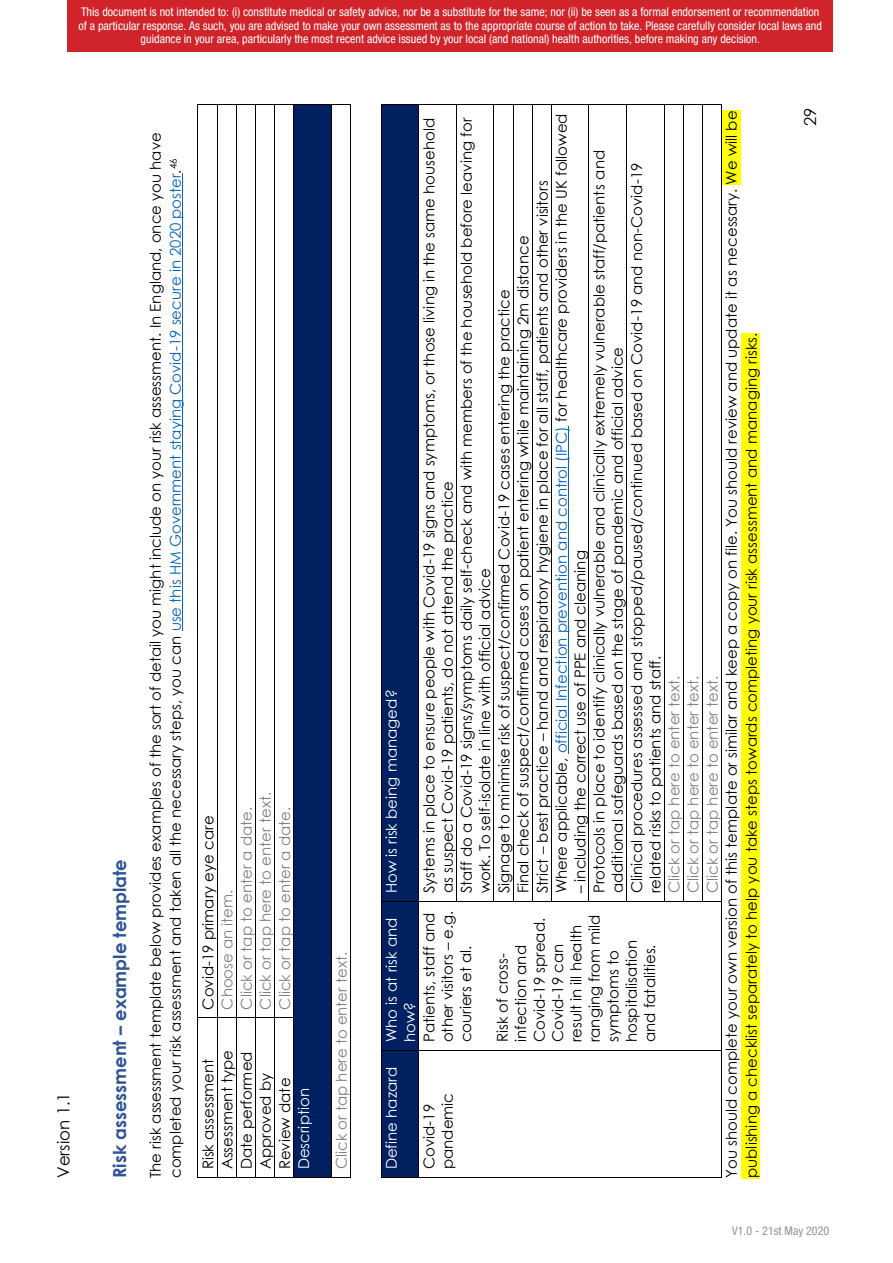
<style>
.page{position:relative;width:893px;height:1263px;background:#fff}
.page>*{position:absolute;margin:0;border:0;box-sizing:border-box;transform-origin:0 0}
.t1{font:700 18px "Century Gothic";color:#2f5496}
.t2{font:16.5px "Century Gothic";color:#000}
.t3{font:15px/18.9px "Century Gothic";color:#000}
.t4{font:15px "Century Gothic";color:#808080}
.t5{font:15px/18.3px "Century Gothic";letter-spacing:.005em;color:#fff}
.t6{font:condensed 12px/13.5px "Helvetica Neue LT Pro";color:#fff;text-align:center}
.t7{font:condensed 12px "Helvetica Neue LT Pro";color:#939598}
.s1{color:#0563c1}
.s2{color:#808080}
</style>
<div class="page">
<hr style="left:182px;top:173px;width:1px;height:458px;background:#0563c1">
<hr style="left:197px;top:1018px;width:1px;height:159px;background:#000">
<hr style="left:197px;top:104px;width:1px;height:913px;background:#000">
<hr style="left:217px;top:1018px;width:1px;height:159px;background:#000">
<hr style="left:217px;top:104px;width:1px;height:913px;background:#000">
<hr style="left:236px;top:1018px;width:1px;height:159px;background:#000">
<hr style="left:236px;top:104px;width:1px;height:913px;background:#000">
<hr style="left:255px;top:1018px;width:1px;height:159px;background:#000">
<hr style="left:255px;top:104px;width:1px;height:913px;background:#000">
<hr style="left:274px;top:1018px;width:1px;height:159px;background:#000">
<hr style="left:274px;top:104px;width:1px;height:913px;background:#000">
<div style="left:294px;top:112px;width:18px;height:1057px;background:#002060"></div>
<div style="left:312px;top:112px;width:19px;height:1057px;background:#002060"></div>
<svg style="left:197px;top:1177px;width:97px;height:1px"></svg>
<hr style="left:293px;top:1018px;width:1px;height:159px;background:#000">
<svg style="left:197px;top:1017px;width:97px;height:1px"></svg>
<hr style="left:293px;top:104px;width:1px;height:913px;background:#000">
<svg style="left:198px;top:104px;width:95px;height:1px"></svg>
<hr style="left:294px;top:1177px;width:37px;height:1px;background:#000">
<hr style="left:294px;top:104px;width:37px;height:1px;background:#000">
<hr style="left:331px;top:104px;width:1px;height:1073px;background:#000">
<svg style="left:331px;top:1177px;width:20px;height:1px"></svg>
<hr style="left:350px;top:104px;width:1px;height:1073px;background:#000">
<svg style="left:332px;top:104px;width:18px;height:1px"></svg>
<div style="left:722px;top:110px;width:18px;height:75px;background:#ff0"></div>
<div style="left:742px;top:333px;width:18px;height:845px;background:#ff0"></div>
<div style="left:382px;top:1051px;width:36px;height:126px;background:#002060"></div>
<div style="left:382px;top:902px;width:36px;height:148px;background:#002060"></div>
<div style="left:382px;top:104px;width:36px;height:797px;background:#002060"></div>
<hr style="left:381px;top:1051px;width:1px;height:126px;background:#000">
<hr style="left:381px;top:902px;width:1px;height:148px;background:#000">
<hr style="left:381px;top:104px;width:1px;height:797px;background:#000">
<hr style="left:382px;top:1177px;width:36px;height:1px;background:#000">
<hr style="left:382px;top:1050px;width:36px;height:1px;background:#000">
<hr style="left:382px;top:901px;width:36px;height:1px;background:#000">
<hr style="left:382px;top:104px;width:36px;height:1px;background:#000">
<hr style="left:418px;top:1051px;width:1px;height:126px;background:#000">
<hr style="left:418px;top:902px;width:1px;height:148px;background:#000">
<hr style="left:418px;top:104px;width:1px;height:797px;background:#000">
<hr style="left:419px;top:1177px;width:37px;height:1px;background:#000">
<hr style="left:419px;top:1050px;width:37px;height:1px;background:#000">
<hr style="left:419px;top:901px;width:37px;height:1px;background:#000">
<hr style="left:419px;top:104px;width:37px;height:1px;background:#000">
<hr style="left:456px;top:104px;width:1px;height:797px;background:#000">
<hr style="left:457px;top:1177px;width:36px;height:1px;background:#000">
<hr style="left:457px;top:1050px;width:36px;height:1px;background:#000">
<hr style="left:457px;top:901px;width:36px;height:1px;background:#000">
<hr style="left:457px;top:104px;width:36px;height:1px;background:#000">
<hr style="left:493px;top:104px;width:1px;height:797px;background:#000">
<hr style="left:513px;top:104px;width:1px;height:797px;background:#000">
<hr style="left:532px;top:104px;width:1px;height:797px;background:#000">
<hr style="left:568px;top:426px;width:1px;height:327px;background:#0563c1">
<svg style="left:493px;top:1177px;width:59px;height:1px"></svg>
<svg style="left:493px;top:1050px;width:59px;height:1px"></svg>
<svg style="left:493px;top:901px;width:59px;height:1px"></svg>
<hr style="left:551px;top:104px;width:1px;height:797px;background:#000">
<svg style="left:494px;top:104px;width:57px;height:1px"></svg>
<hr style="left:552px;top:1177px;width:37px;height:1px;background:#000">
<hr style="left:552px;top:1050px;width:37px;height:1px;background:#000">
<hr style="left:552px;top:901px;width:37px;height:1px;background:#000">
<hr style="left:552px;top:104px;width:37px;height:1px;background:#000">
<hr style="left:589px;top:104px;width:1px;height:797px;background:#000">
<hr style="left:589px;top:1177px;width:37px;height:1px;background:#000">
<hr style="left:589px;top:1050px;width:37px;height:1px;background:#000">
<hr style="left:589px;top:901px;width:37px;height:1px;background:#000">
<hr style="left:589px;top:104px;width:37px;height:1px;background:#000">
<hr style="left:626px;top:104px;width:1px;height:797px;background:#000">
<hr style="left:627px;top:1177px;width:37px;height:1px;background:#000">
<hr style="left:627px;top:1050px;width:37px;height:1px;background:#000">
<hr style="left:627px;top:901px;width:37px;height:1px;background:#000">
<hr style="left:627px;top:104px;width:37px;height:1px;background:#000">
<hr style="left:664px;top:104px;width:1px;height:797px;background:#000">
<hr style="left:683px;top:104px;width:1px;height:797px;background:#000">
<hr style="left:702px;top:104px;width:1px;height:797px;background:#000">
<svg style="left:664px;top:1177px;width:58px;height:1px"></svg>
<hr style="left:721px;top:1051px;width:1px;height:126px;background:#000">
<svg style="left:664px;top:1050px;width:58px;height:1px"></svg>
<hr style="left:721px;top:902px;width:1px;height:148px;background:#000">
<svg style="left:664px;top:901px;width:58px;height:1px"></svg>
<hr style="left:721px;top:104px;width:1px;height:797px;background:#000">
<svg style="left:665px;top:104px;width:56px;height:1px"></svg>
<div style="left:68px;top:0;width:765px;height:51px;background:#d1232a"></div>
<p class="t6" style="left:79px;top:5px;width:745px">This document is not intended to: (i) constitute medical or safety advice, nor be a substitute for the same; nor (ii) be seen as a formal endorsement or recommendation of a particular response. As such, you are advised to make your own assessment as to the appropriate course of action to take. Please carefully consider local laws and guidance in your area, particularly the most recent advice issued by your local (and national) health authorities, before making any decision.</p>
<p class="t2" style="left:52px;top:1178px;width:87px;rotate:-90deg">Version 1.1</p>
<p class="t1" style="left:106px;top:1178px;width:320px;rotate:-90deg">Risk assessment – example template</p>
<p class="t3" style="left:145px;top:1178px;width:1047px;line-height:19.8px;rotate:-90deg">The risk assessment template below provides examples of the sort of detail you might include on your risk assessment. In England, once you have completed your risk assessment and taken all the necessary steps, you can <span class="s1">use this HM Government staying Covid-19 secure in 2020 poster</span>.<sup>46</sup></p>
<p class="t4" style="left:255px;top:1010px;width:219px;rotate:-90deg">Click or tap here to enter text.</p>
<p class="t4" style="left:236px;top:1010px;width:204px;rotate:-90deg">Click or tap to enter a date.</p>
<p class="t4" style="left:274px;top:1010px;width:204px;rotate:-90deg">Click or tap to enter a date.</p>
<p class="t3" style="left:198px;top:1010px;width:195px;rotate:-90deg">Covid-19 primary eye care</p>
<p class="t4" style="left:217px;top:1010px;width:121px;rotate:-90deg">Choose an item.</p>
<p class="t3" style="left:198px;top:1169px;width:112px;rotate:-90deg">Risk assessment</p>
<p class="t3" style="left:217px;top:1169px;width:121px;rotate:-90deg">Assessment type</p>
<p class="t3" style="left:237px;top:1169px;width:119px;rotate:-90deg">Date performed</p>
<p class="t3" style="left:256px;top:1169px;width:98px;rotate:-90deg">Approved by</p>
<p class="t3" style="left:275px;top:1169px;width:93px;rotate:-90deg">Review date</p>
<p class="t5" style="left:294px;top:1169px;width:83px;rotate:-90deg">Description</p>
<p class="t4" style="left:331px;top:1169px;width:219px;rotate:-90deg">Click or tap here to enter text.</p>
<p class="t3" style="left:721px;top:1178px;width:1069px;line-height:19.8px;rotate:-90deg">You should complete your own version of this template or similar and keep a copy on file. You should review and update it as necessary. We will be publishing a checklist separately to help you take steps towards completing your risk assessment and managing risks.</p>
<p class="t3" style="left:419px;top:893px;width:781px;rotate:-90deg">Systems in place to ensure people with Covid-19 signs and symptoms, or those living in the same household as suspect Covid-19 patients, do not attend the practice<br>Staff do a Covid-19 signs/symptoms daily self-check and with members of the household before leaving for work. To self-isolate in line with official advice<br>Signage to minimise risk of suspect/confirmed Covid-19 cases entering the practice<br>Final check of suspect/confirmed cases on patient entering while maintaining 2m distance<br>Strict – best practice – hand and respiratory hygiene in place for all staff, patients and other visitors<br>Where applicable, <span class="s1">official Infection prevention and control (IPC)</span> for healthcare providers in the UK followed</p>
<p class="t3" style="left:570px;top:893px;width:745px;rotate:-90deg">– including the correct use of PPE and cleaning<br>Protocols in place to identify clinically vulnerable and clinically extremely vulnerable staff/patients and additional safeguards based on the stage of pandemic and official advice<br>Clinical procedures assessed and stopped/paused/continued based on Covid-19 and non-Covid-19 related risks to patients and staff.<br><span class="s2">Click or tap here to enter text.<br>Click or tap here to enter text.<br>Click or tap here to enter text.</span></p>
<p class="t5" style="left:382px;top:893px;width:205px;rotate:-90deg">How is risk being managed?</p>
<p class="t3" style="left:420px;top:1042px;width:133px;line-height:18.3px;rotate:-90deg">Patients, staff and other visitors – e.g. couriers et al.</p>
<p class="t3" style="left:493px;top:1042px;width:129px;line-height:18.5px;rotate:-90deg">Risk of cross&shy;infection and<br>Covid-19 spread.<br>Covid-19 can result in ill health ranging from mild symptoms to hospitalisation and fatalities.</p>
<p class="t5" style="left:382px;top:1042px;width:126px;rotate:-90deg">Who is at risk and how?</p>
<p class="t5" style="left:382px;top:1169px;width:104px;rotate:-90deg">Define hazard</p>
<p class="t3" style="left:420px;top:1169px;width:78px;line-height:18.3px;rotate:-90deg">Covid-19 pandemic</p>
<p class="t2" style="left:799px;top:126px;width:20px;rotate:-90deg">29</p>
<p class="t7" style="left:732px;top:1224px;width:98px">V1.0 - 21st May 2020</p>
</div>
